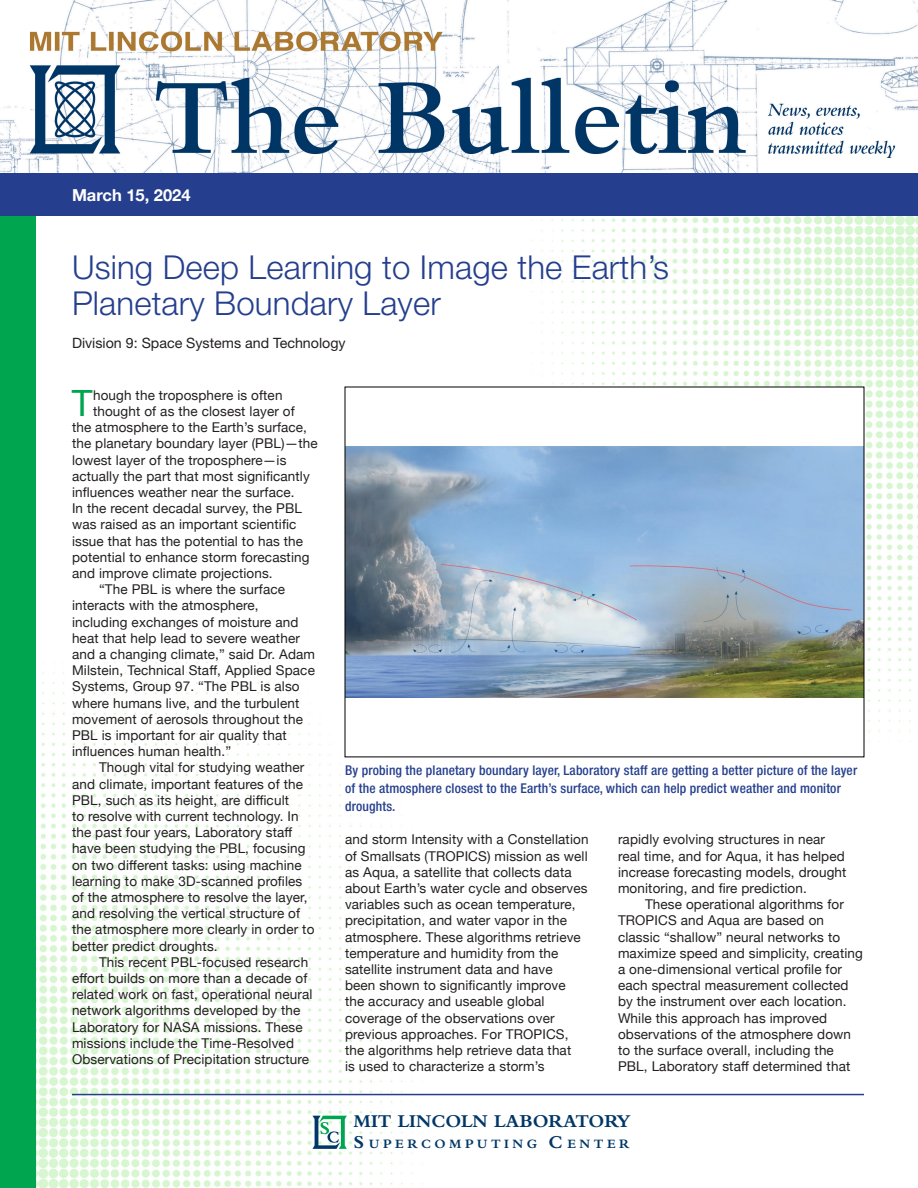
<style>
.page{position:relative;width:918px;height:1188px;background:#fff}
.page>*{position:absolute;margin:0;border:0;box-sizing:border-box;transform-origin:0 0}
.Body_Text_Intro_Paragraph_-_No_Indent{font:36.15px "Helvetica Neue";color:#00a54f}
.Title_-_45pt{font:300 33px/36px "Helvetica Neue LT Std";letter-spacing:.005em;color:#253f8e}
.t1{font:700 18.9px "Bembo Std";color:#003767}
.Date_-_11pt{font:700 16.5px "Helvetica Neue";color:#fff}
.Author_-_9_5pt{font:14.25px "Helvetica Neue LT Std";color:#231f20}
.Body_Text_-_9_5pt{font:13.5px/16.2px "Helvetica Neue";letter-spacing:.01em;color:#231f20}
.Body_Text_Intro_Paragraph_-_No_Indent-2{font:13.5px "Helvetica Neue";letter-spacing:.01em;color:#231f20}
.Photo_Caption_-_9pt{font:500 condensed 13.5px/18px "Helvetica Neue LT Std";letter-spacing:.01em;color:#253f8e}
.t2{font:700 13.35px "Bembo Std";letter-spacing:.265em;color:#003767}
.s1{font-size:19.05px}
</style>
<div class="page">
<img style="left:520px;top:216px;width:398px;height:542px">
<img style="left:36px;top:601px;width:398px;height:587px">
<div style="left:0;top:211px;width:36px;height:977px;background:#00a54f"></div>
<svg style="left:313px;top:1116px;width:34px;height:33px"></svg>
<hr style="left:72px;top:1094px;width:792px;height:1px;background:#253f8e">
<img style="left:0;top:0;width:918px;height:174px">
<img style="left:347px;top:389px;width:515px;height:366px">
<div style="left:0;top:174px;width:918px;height:42px;background:#253f8e"></div>
<p class="Date_-_11pt" style="left:72px;top:183px;width:120px">March 15, 2024</p>
<p class="Title_-_45pt" style="left:72px;top:248px;width:598px">Using Deep Learning to Image the Earth’s<br>Planetary Boundary Layer</p>
<p class="Author_-_9_5pt" style="left:72px;top:334px;width:275px">Division 9: Space Systems and Technology</p>
<p class="Body_Text_Intro_Paragraph_-_No_Indent" style="left:72px;top:377px;width:22px">T</p>
<p class="Body_Text_Intro_Paragraph_-_No_Indent-2" style="left:93px;top:385px;width:191px">hough the troposphere is often</p>
<p class="Body_Text_Intro_Paragraph_-_No_Indent-2" style="left:93px;top:402px;width:203px">thought of as the closest layer of</p>
<p class="Body_Text_Intro_Paragraph_-_No_Indent-2" style="left:72px;top:418px;width:237px">the atmosphere to the Earth’s surface,</p>
<p class="Body_Text_Intro_Paragraph_-_No_Indent-2" style="left:72px;top:434px;width:247px">the planetary boundary layer (PBL)—the</p>
<p class="Body_Text_Intro_Paragraph_-_No_Indent-2" style="left:72px;top:450px;width:216px">lowest layer of the troposphere—is</p>
<p class="Body_Text_Intro_Paragraph_-_No_Indent-2" style="left:72px;top:466px;width:239px">actually the part that most significantly</p>
<p class="Body_Text_Intro_Paragraph_-_No_Indent-2" style="left:72px;top:483px;width:224px">influences weather near the surface.</p>
<p class="Body_Text_Intro_Paragraph_-_No_Indent-2" style="left:72px;top:499px;width:231px">In the recent decadal survey, the PBL</p>
<p class="Body_Text_Intro_Paragraph_-_No_Indent-2" style="left:72px;top:515px;width:226px">was raised as an important scientific</p>
<p class="Body_Text_Intro_Paragraph_-_No_Indent-2" style="left:72px;top:531px;width:233px">issue that has the potential to has the</p>
<p class="Body_Text_Intro_Paragraph_-_No_Indent-2" style="left:72px;top:547px;width:239px">potential to enhance storm forecasting</p>
<p class="Body_Text_Intro_Paragraph_-_No_Indent-2" style="left:72px;top:564px;width:202px">and improve climate projections.</p>
<p class="Body_Text_-_9_5pt" style="left:72px;top:582px;width:245px;text-indent:27px">“The PBL is where the surface interacts with the atmosphere, including exchanges of moisture and heat that help lead to severe weather and a changing climate,” said Dr. Adam Milstein, Technical Staff, Applied Space Systems, Group 97. “The PBL is also where humans live, and the turbulent movement of aerosols throughout the PBL is important for air quality that influences human health.”</p>
<p class="Body_Text_-_9_5pt" style="left:72px;top:760px;width:244px;text-indent:27px">Though vital for studying weather and climate, important features of the PBL, such as its height, are difficult<br>to resolve with current technology. In the past four years, Laboratory staff have been studying the PBL, focusing on two different tasks: using machine learning to make 3D-scanned profiles of the atmosphere to resolve the layer, and resolving the vertical structure of the atmosphere more clearly in order to better predict droughts.</p>
<p class="Body_Text_-_9_5pt" style="left:72px;top:955px;width:242px;text-indent:27px">This recent PBL-focused research effort builds on more than a decade of related work on fast, operational neural network algorithms developed by the Laboratory for NASA missions. These missions include the Time-Resolved Observations of Precipitation structure</p>
<p class="Photo_Caption_-_9pt" style="left:345px;top:761px;width:514px">By probing the planetary boundary layer, Laboratory staff are getting a better picture of the layer of the atmosphere closest to the Earth’s surface, which can help predict weather and monitor droughts.</p>
<p class="Body_Text_-_9_5pt" style="left:345px;top:832px;width:245px">and storm Intensity with a Constellation of Smallsats (TROPICS) mission as well as Aqua, a satellite that collects data about Earth’s water cycle and observes variables such as ocean temperature, precipitation, and water vapor in the atmosphere. These algorithms retrieve temperature and humidity from the satellite instrument data and have<br>been shown to significantly improve<br>the accuracy and useable global coverage of the observations over previous approaches. For TROPICS, the algorithms help retrieve data that<br>is used to characterize a storm’s</p>
<p class="Body_Text_-_9_5pt" style="left:618px;top:832px;width:230px">rapidly evolving structures in near real time, and for Aqua, it has helped increase forecasting models, drought monitoring, and fire prediction.</p>
<p class="Body_Text_-_9_5pt" style="left:618px;top:897px;width:246px;text-indent:27px">These operational algorithms for TROPICS and Aqua are based on classic “shallow” neural networks to maximize speed and simplicity, creating a one-dimensional vertical profile for each spectral measurement collected by the instrument over each location.<br>While this approach has improved observations of the atmosphere down to the surface overall, including the PBL, Laboratory staff determined that</p>
<p class="t1" style="left:354px;top:1111px;width:279px">MIT LINCOLN LABORATORY</p>
<p class="t2" style="left:354px;top:1136px;width:278px"><span class="s1">S</span> UPERCOMPUTING <span class="s1">C</span> ENTER</p>
</div>
